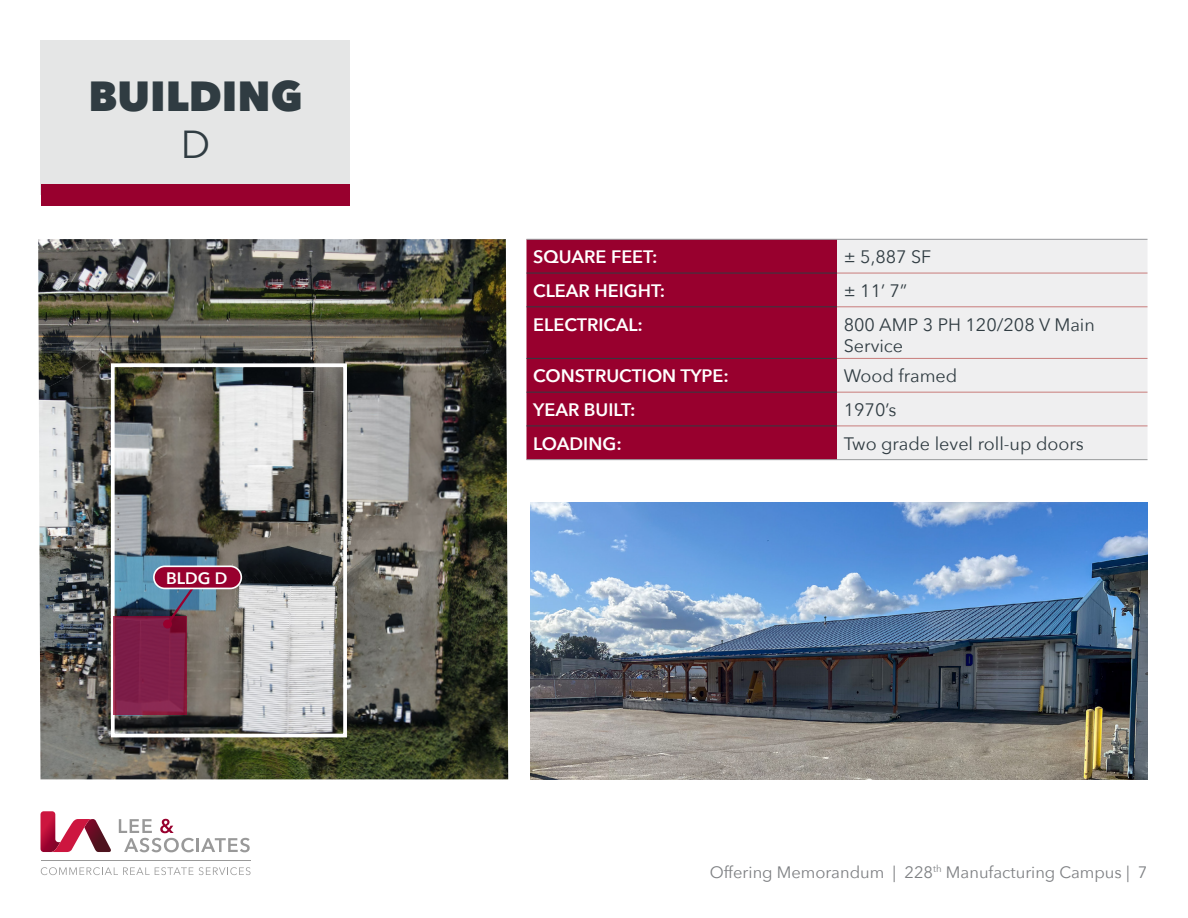
<style>
.page{position:relative;width:1188px;height:918px;background:#fff}
.page>*{position:absolute;margin:0;border:0;box-sizing:border-box;transform-origin:0 0}
.t1{font:800 42px "Avenir Next";color:#303c42}
.t2{font:39px "Avenir Next";color:#303c42}
.t3{font:18px/21.6px "Avenir Next";color:#303c42}
.t4{font:600 18px "Avenir Next";color:#fff}
.t5{font:16.5px "Avenir Next";color:#7e8083}
.t6{font:600 16.5px "Avenir Next";color:#fff}
</style>
<div class="page">
<svg style="left:119px;top:819px;width:75px;height:33px"></svg>
<hr style="left:196px;top:838px;width:3px;height:14px;background:#999">
<svg style="left:201px;top:838px;width:49px;height:14px"></svg>
<svg style="left:40px;top:811px;width:71px;height:41px"></svg>
<svg style="left:41px;top:867px;width:210px;height:8px"></svg>
<hr style="left:41px;top:861px;width:210px;height:1px;background:#999">
<div style="left:40px;top:40px;width:310px;height:155px;background:#e5e6e6"></div>
<div style="left:41px;top:184px;width:309px;height:21px;background:#98002e"></div>
<img style="left:38px;top:239px;width:470px;height:540px">
<div style="left:111px;top:363px;width:236px;height:374px;border:4px solid #fff"></div>
<img style="left:531px;top:502px;width:617px;height:277px">
<div style="left:526px;top:240px;width:311px;height:219px;background:#98002e"></div>
<div style="left:837px;top:240px;width:311px;height:219px;background:#efeff0"></div>
<hr style="left:837px;top:273px;width:311px;height:1px;background:#c87c7b">
<hr style="left:837px;top:307px;width:311px;height:1px;background:#c87c7b">
<hr style="left:837px;top:358px;width:311px;height:1px;background:#c87c7b">
<hr style="left:837px;top:392px;width:311px;height:1px;background:#c87c7b">
<hr style="left:837px;top:426px;width:311px;height:1px;background:#c87c7b">
<hr style="left:526px;top:239px;width:311px;height:1px;background:#949699">
<hr style="left:837px;top:239px;width:311px;height:1px;background:#949699">
<hr style="left:526px;top:459px;width:311px;height:1px;background:#96989a">
<hr style="left:837px;top:459px;width:311px;height:1px;background:#96989a">
<hr style="left:526px;top:273px;width:311px;height:1px;background:#303c42">
<hr style="left:526px;top:307px;width:311px;height:1px;background:#303c42">
<hr style="left:526px;top:358px;width:311px;height:1px;background:#303c42">
<hr style="left:526px;top:392px;width:311px;height:1px;background:#303c42">
<hr style="left:526px;top:426px;width:311px;height:1px;background:#303c42">
<svg style="left:164px;top:589px;width:32px;height:38px"></svg>
<div style="left:154px;top:566px;width:87px;height:22px;background:#98002e;border-radius:11px"></div>
<div style="left:153px;top:566px;width:89px;height:23px;border:2px solid #fff;border-radius:11px"></div>
<svg style="left:113px;top:617px;width:74px;height:98px;background:#811e47"></svg>
<h1 class="t1" style="left:88px;top:70px;width:216px">BUILDING</h1>
<h2 class="t2" style="left:181px;top:112px;width:31px">D</h2>
<p class="t6" style="left:166px;top:564px;width:63px">BLDG D</p>
<p class="t4" style="left:533px;top:242px;width:126px">SQUARE FEET:</p>
<p class="t3" style="left:844px;top:245px;width:89px">± 5,887 SF</p>
<p class="t4" style="left:533px;top:275px;width:134px">CLEAR HEIGHT:</p>
<p class="t3" style="left:844px;top:279px;width:65px">± 11’ 7”</p>
<p class="t4" style="left:533px;top:309px;width:111px">ELECTRICAL:</p>
<p class="t3" style="left:844px;top:313px;width:253px">800 AMP 3 PH 120/208 V Main<br>Service</p>
<p class="t4" style="left:533px;top:361px;width:197px">CONSTRUCTION TYPE:</p>
<p class="t3" style="left:844px;top:365px;width:115px">Wood framed</p>
<p class="t4" style="left:533px;top:394px;width:104px">YEAR BUILT:</p>
<p class="t3" style="left:844px;top:398px;width:54px">1970’s</p>
<p class="t4" style="left:533px;top:428px;width:90px">LOADING:</p>
<p class="t3" style="left:844px;top:432px;width:242px">Two grade level roll-up doors</p>
<p class="t5" style="left:710px;top:858px;width:439px">Offering Memorandum | 228<sup>th</sup> Manufacturing Campus | 7</p>
</div>
